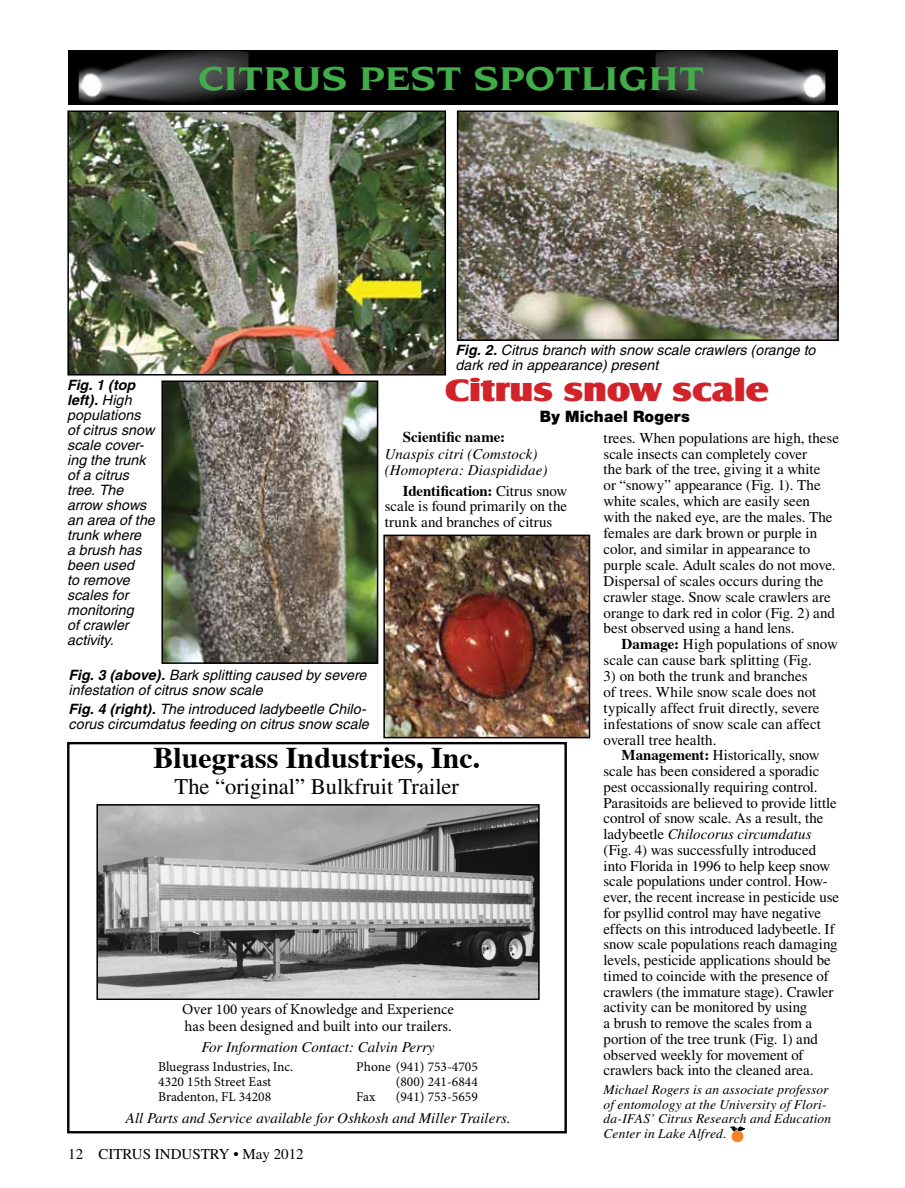
<style>
.page{position:relative;width:905px;height:1188px;background:#fff}
.page>*{position:absolute;margin:0;border:0;box-sizing:border-box;transform-origin:0 0}
.t1{font:700 35.7px "Novarese";color:#41ad49;scale:1.18 1}
.t2{font:700 30.3px "Silva";letter-spacing:.005em;color:#d2232a;scale:1.23 1}
.t3{font:700 30px "Times";color:#000}
.t4{font:22.5px "Times";color:#000}
.t5{font:900 15.75px "Helvetica Neue";letter-spacing:.01em;color:#000}
.t6{font:15px/15.8px "Times";letter-spacing:-.005em;color:#000}
.t7{font:italic 15px/16.5px "Times";color:#000}
.t8{font:15px/16.5px "Minion Pro";color:#000}
.t9{font:700 15px "Times";color:#000}
.t10{font:italic 14.25px/15px "Helvetica";color:#000}
.t11{font:italic 13.5px/14.4px "Times";letter-spacing:.01em;color:#000}
.t12{font:13.5px "Minion Pro";color:#000}
.s1{font-weight:700}
.s2{font-style:italic}
</style>
<div class="page">
<svg style="left:730px;top:1126px;width:16px;height:17px"></svg>
<div style="left:732px;top:1131px;width:11px;height:11px;background:#f58220;border-radius:50%"></div>
<div style="left:731px;top:1131px;width:12px;height:11px;border:1px solid #f58220;border-radius:50%"></div>
<svg style="left:730px;top:1127px;width:15px;height:4px"></svg>
<div style="left:67px;top:742px;width:500px;height:391px;border:2px solid #000"></div>
<img style="left:99px;top:807px;width:437px;height:190px">
<div style="left:96px;top:804px;width:443px;height:196px;border:2px solid #000"></div>
<div style="left:68px;top:51px;width:769px;height:54px;background:#000"></div>
<img style="left:79px;top:51px;width:169px;height:52px">
<img style="left:655px;top:51px;width:170px;height:53px">
<img style="left:70px;top:113px;width:373px;height:260px">
<div style="left:67px;top:110px;width:379px;height:266px;border:2px solid #000"></div>
<img style="left:460px;top:113px;width:375px;height:225px">
<div style="left:457px;top:110px;width:381px;height:231px;border:2px solid #000"></div>
<img style="left:164px;top:383px;width:211px;height:278px">
<div style="left:161px;top:380px;width:217px;height:284px;border:2px solid #000"></div>
<img style="left:386px;top:538px;width:201px;height:197px">
<div style="left:383px;top:535px;width:207px;height:203px;border:2px solid #000"></div>
<h1 class="t1" style="left:198px;top:58px;width:431px">CITRUS PEST SPOTLIGHT</h1>
<p class="t10" style="left:455px;top:342px;width:361px"><span class="s1">Fig. 2.</span> Citrus branch with snow scale crawlers (orange to dark red in appearance) present</p>
<h2 class="t2" style="left:445px;top:371px;width:264px">Citrus snow scale</h2>
<p class="t10" style="left:67px;top:378px;width:89px"><span class="s1">Fig. 1 (top left).</span> High populations of citrus snow scale cover&shy;ing the trunk of a citrus tree. The arrow shows an area of the trunk where<br>a brush has been used<br>to remove scales for monitoring<br>of crawler activity.</p>
<p class="t5" style="left:540px;top:407px;width:151px">By Michael Rogers</p>
<p class="t9" style="left:403px;top:428px;width:104px">Scientific name:</p>
<p class="t7" style="left:385px;top:445px;width:164px">Unaspis citri (Comstock) (Homoptera: Diaspididae)</p>
<p class="t6" style="left:385px;top:483px;width:184px;text-align:justify;text-indent:18px"><span class="s1">Identification:</span> Citrus snow scale is found primarily on the trunk and branches of citrus</p>
<p class="t6" style="left:603px;top:430px;width:237px">trees. When populations are high, these scale insects can completely cover<br>the bark of the tree, giving it a white<br>or “snowy” appearance (Fig. 1). The white scales, which are easily seen with the naked eye, are the males. The females are dark brown or purple in color, and similar in appearance to purple scale. Adult scales do not move.<br>Dispersal of scales occurs during the crawler stage. Snow scale crawlers are orange to dark red in color (Fig. 2) and best observed using a hand lens.</p>
<p class="t6" style="left:603px;top:636px;width:236px;text-indent:18px"><span class="s1">Damage:</span> High populations of snow scale can cause bark splitting (Fig.</p>
<p class="t6" style="left:603px;top:668px;width:219px">3) on both the trunk and branches of trees. While snow scale does not typically affect fruit directly, severe infestations of snow scale can affect overall tree health.</p>
<p class="t6" style="left:603px;top:748px;width:237px;text-indent:18px"><span class="s1">Management:</span> Historically, snow scale has been considered a sporadic pest occassionally requiring control.<br>Parasitoids are believed to provide little control of snow scale. As a result, the ladybeetle <span class="s2">Chilocorus circumdatus </span>(Fig. 4) was successfully introduced into Florida in 1996 to help keep snow scale populations under control. How&shy;ever, the recent increase in pesticide use for psyllid control may have negative effects on this introduced ladybeetle. If snow scale populations reach damaging levels, pesticide applications should be timed to coincide with the presence of crawlers (the immature stage). Crawler activity can be monitored by using<br>a brush to remove the scales from a portion of the tree trunk (Fig. 1) and observed weekly for movement of crawlers back into the cleaned area.</p>
<p class="t11" style="left:603px;top:1083px;width:229px">Michael Rogers is an associate professor of entomology at the University of Flori&shy;da-IFAS’ Citrus Research and Education Center in Lake Alfred.</p>
<p class="t10" style="left:69px;top:667px;width:299px"><span class="s1">Fig. 3 (above).</span> Bark splitting caused by severe infestation of citrus snow scale</p>
<p class="t10" style="left:69px;top:702px;width:302px"><span class="s1">Fig. 4 (right).</span> The introduced ladybeetle Chilo&shy;corus circumdatus feeding on citrus snow scale</p>
<h3 class="t3" style="left:153px;top:740px;width:328px">Bluegrass Industries, Inc.</h3>
<h3 class="t4" style="left:174px;top:774px;width:286px">The “original” Bulkfruit Trailer</h3>
<p class="t8" style="left:182px;top:1001px;width:273px">Over 100 years of Knowledge and Experience has been designed and built into our trailers.</p>
<p class="t7" style="left:201px;top:1039px;width:235px">For Information Contact: Calvin Perry</p>
<p class="t12" style="left:158px;top:1057px;width:137px">Bluegrass Industries, Inc.</p>
<p class="t12" style="left:356px;top:1057px;width:123px">Phone (941) 753-4705</p>
<p class="t12" style="left:158px;top:1072px;width:115px">4320 15th Street East</p>
<p class="t12" style="left:396px;top:1072px;width:84px">(800) 241-6844</p>
<p class="t12" style="left:158px;top:1087px;width:114px">Bradenton, FL 34208</p>
<p class="t12" style="left:356px;top:1087px;width:21px">Fax</p>
<p class="t12" style="left:396px;top:1087px;width:84px">(941) 753-5659</p>
<p class="t7" style="left:126px;top:1110px;width:386px">All Parts and Service available for Oshkosh and Miller Trailers.</p>
<p class="t6" style="left:68px;top:1146px;width:237px">12 CITRUS INDUSTRY • May 2012</p>
</div>
